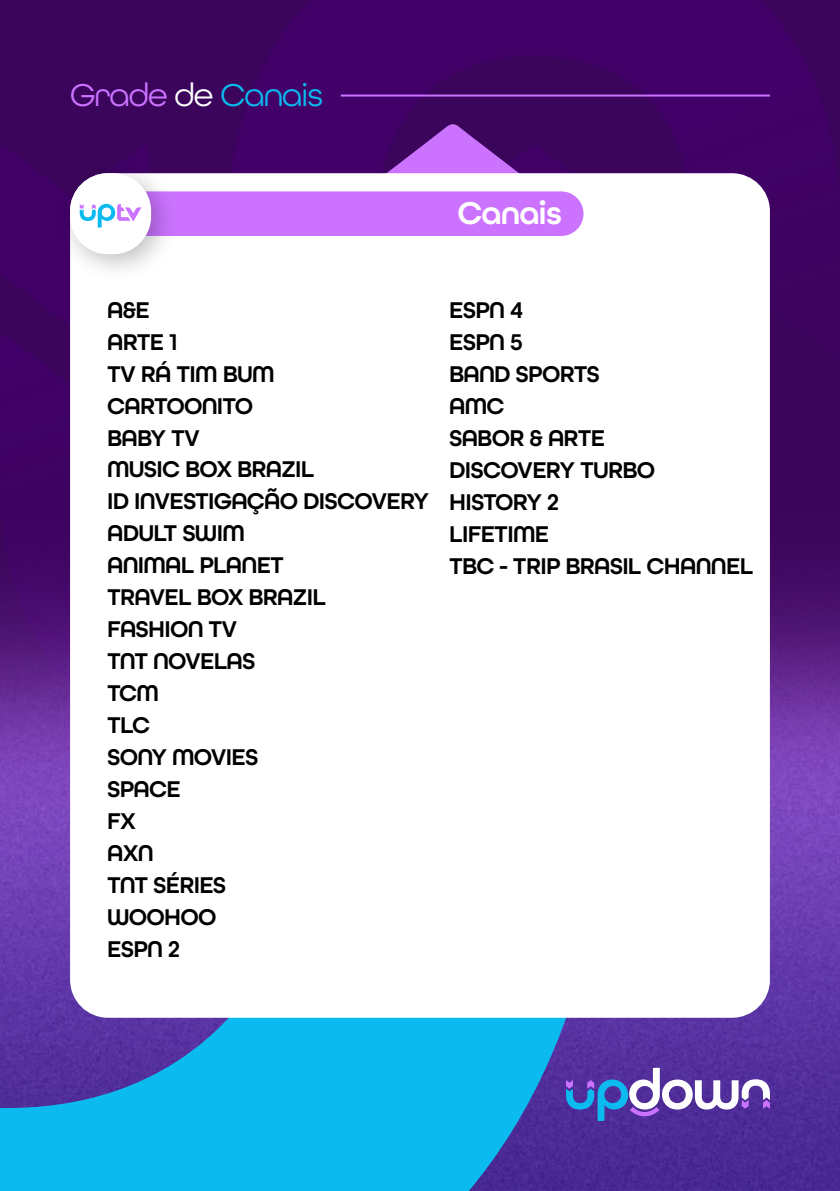
<style>
.page{position:relative;width:840px;height:1191px;background:#fff}
.page>*{position:absolute;margin:0;border:0;box-sizing:border-box;transform-origin:0 0}
.t1{font:33.4px "All Round Gothic";letter-spacing:-.03em;color:#0bbbef}
.t2{font:600 33.4px "All Round Gothic";letter-spacing:-.03em;color:#fff}
.t3{font:600 24px/32px "All Round Gothic";letter-spacing:-.03em;color:#000}
.s1{color:#cb73ff}
.s2{color:#fff}
</style>
<div class="page">
<img style="left:0;top:0;width:839px;height:1191px">
<svg style="left:305px;top:123px;width:294px;height:50px"></svg>
<svg style="left:0;top:489px;width:604px;height:702px;fill:#0bbbef"></svg>
<svg style="left:565px;top:1067px;width:204px;height:54px"></svg>
<div style="left:70px;top:173px;width:699px;height:844px;background:#fff;border-radius:38px"></div>
<img style="left:46px;top:149px;width:141px;height:141px">
<div style="left:70px;top:173px;width:81px;height:81px;background:#fff;border-radius:38px"></div>
<hr style="left:340px;top:95px;width:429px;height:2px;background:#cb73ff">
<svg style="left:80px;top:191px;width:503px;height:45px"></svg>
<h1 class="t1" style="left:70px;top:75px;width:254px"><span class="s1">Grade</span> <span class="s2">de</span> Canais</h1>
<h1 class="t2" style="left:457px;top:193px;width:106px">Canais</h1>
<p class="t3" style="left:107px;top:293px;width:323px">A&amp;E<br>ARTE 1<br>TV RÁ TIM BUM<br>CARTOONITO<br>BABY TV<br>MUSIC BOX BRAZIL<br>ID INVESTIGAÇÃO DISCOVERY<br>ADULT SWIM<br>ANIMAL PLANET<br>TRAVEL BOX BRAZIL<br>FASHION TV<br>TNT NOVELAS<br>TCM<br>TLC<br>SONY MOVIES<br>SPACE<br>FX<br>AXN<br>TNT SÉRIES<br>WOOHOO<br>ESPN 2</p>
<p class="t3" style="left:449px;top:293px;width:305px">ESPN 4<br>ESPN 5<br>BAND SPORTS<br>AMC<br>SABOR &amp; ARTE<br>DISCOVERY TURBO<br>HISTORY 2<br>LIFETIME<br>TBC - TRIP BRASIL CHANNEL</p>
</div>
